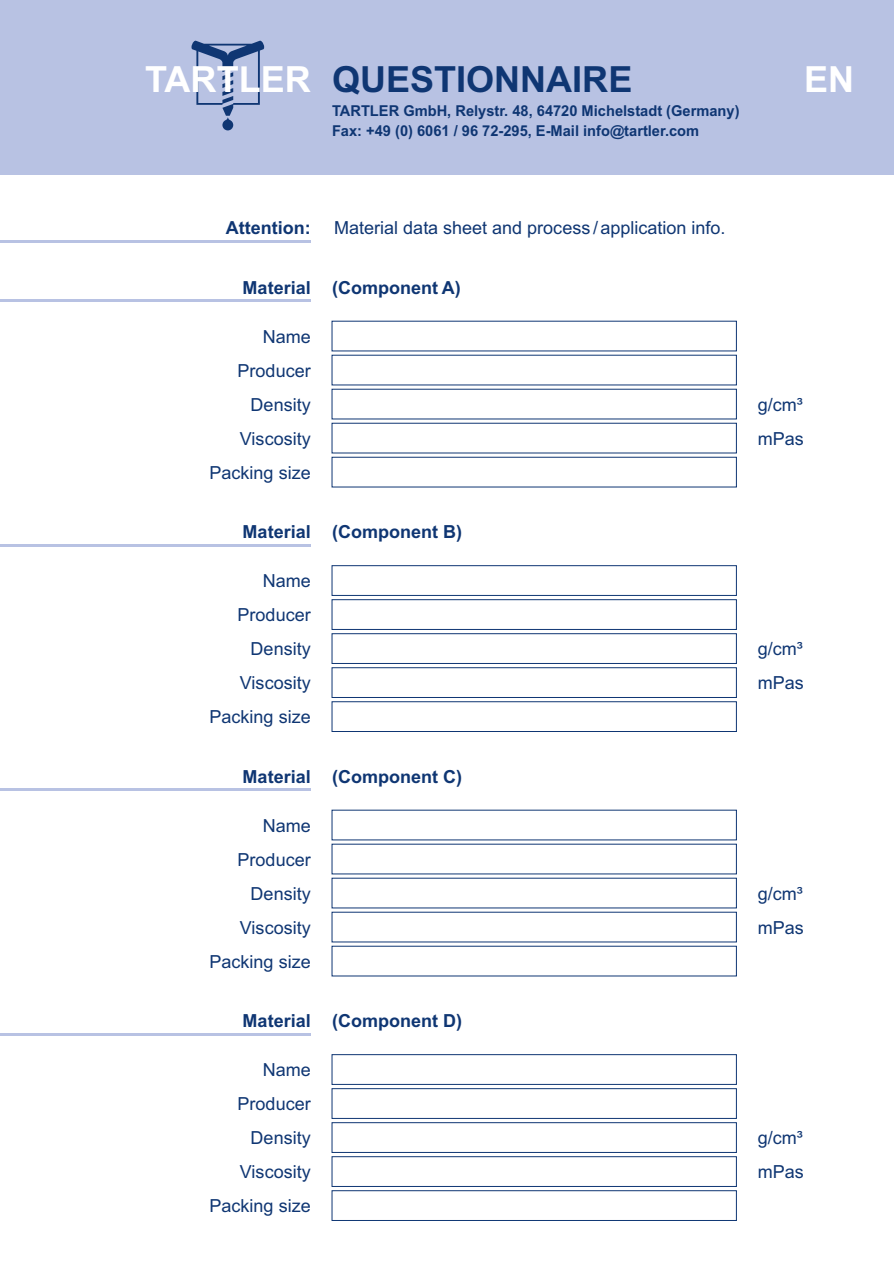
<style>
.page{position:relative;width:895px;height:1263px;background:#fff}
.page>*{position:absolute;margin:0;border:0;box-sizing:border-box;transform-origin:0 0}
.t1{font:700 36px "Arial";color:#0f3673}
.t2{font:700 36px "Arial";color:#fff}
.t3{font:18px/34px "Arial";color:#0f3673;text-align:right}
.t4{font:700 18px "Arial";color:#0f3673}
.t5{font:700 15px/20.7px "Arial";color:#0f3673}
.s1{color:#fff}
</style>
<div class="page">
<div style="left:0;top:0;width:893px;height:174px;background:#b8c2e3"></div>
<svg style="left:191px;top:40px;width:74px;height:90px"></svg>
<hr style="left:0;top:240px;width:310px;height:3px;background:#b8c2e3">
<hr style="left:0;top:300px;width:310px;height:2px;background:#b8c2e3">
<svg style="left:331px;top:321px;width:405px;height:166px"></svg>
<hr style="left:0;top:544px;width:310px;height:3px;background:#b8c2e3">
<svg style="left:331px;top:565px;width:405px;height:167px"></svg>
<hr style="left:0;top:789px;width:310px;height:2px;background:#b8c2e3">
<svg style="left:331px;top:810px;width:405px;height:166px"></svg>
<hr style="left:0;top:1033px;width:310px;height:3px;background:#b8c2e3">
<svg style="left:331px;top:1054px;width:405px;height:167px"></svg>
<h1 class="t1" style="left:145px;top:65px;width:488px"><span class="s1">TARTLER</span> QUESTIONNAIRE</h1>
<p class="t5" style="left:332px;top:101px;width:409px">TARTLER GmbH, Relystr. 48, 64720 Michelstadt (Germany)<br>Fax: +49 (0) 6061 / 96 72-295, E-Mail info@tartler.com</p>
<h1 class="t2" style="left:803px;top:65px;width:52px">EN</h1>
<p class="t4" style="left:225px;top:221px;width:86px">Attention:</p>
<p class="t4" style="left:242px;top:280px;width:70px">Material</p>
<p class="t3" style="left:209px;top:321px;width:103px">Name<br>Producer<br>Density<br>Viscosity<br>Packing size</p>
<p class="t4" style="left:242px;top:525px;width:70px">Material</p>
<p class="t3" style="left:209px;top:565px;width:103px">Name<br>Producer<br>Density<br>Viscosity<br>Packing size</p>
<p class="t4" style="left:242px;top:769px;width:70px">Material</p>
<p class="t3" style="left:209px;top:810px;width:103px">Name<br>Producer<br>Density<br>Viscosity<br>Packing size</p>
<p class="t4" style="left:242px;top:1014px;width:70px">Material</p>
<p class="t3" style="left:209px;top:1054px;width:103px">Name<br>Producer<br>Density<br>Viscosity<br>Packing size</p>
<p class="t3" style="left:334px;top:212px;width:392px">Material data sheet and process / application info.</p>
<p class="t4" style="left:332px;top:280px;width:130px">(Component A)</p>
<p class="t4" style="left:332px;top:525px;width:131px">(Component B)</p>
<p class="t4" style="left:332px;top:769px;width:131px">(Component C)</p>
<p class="t4" style="left:332px;top:1014px;width:131px">(Component D)</p>
<p class="t3" style="left:757px;top:389px;width:48px;text-align:left">g/cm³ mPas</p>
<p class="t3" style="left:757px;top:633px;width:48px;text-align:left">g/cm³ mPas</p>
<p class="t3" style="left:757px;top:878px;width:48px;text-align:left">g/cm³ mPas</p>
<p class="t3" style="left:757px;top:1122px;width:48px;text-align:left">g/cm³ mPas</p>
</div>
